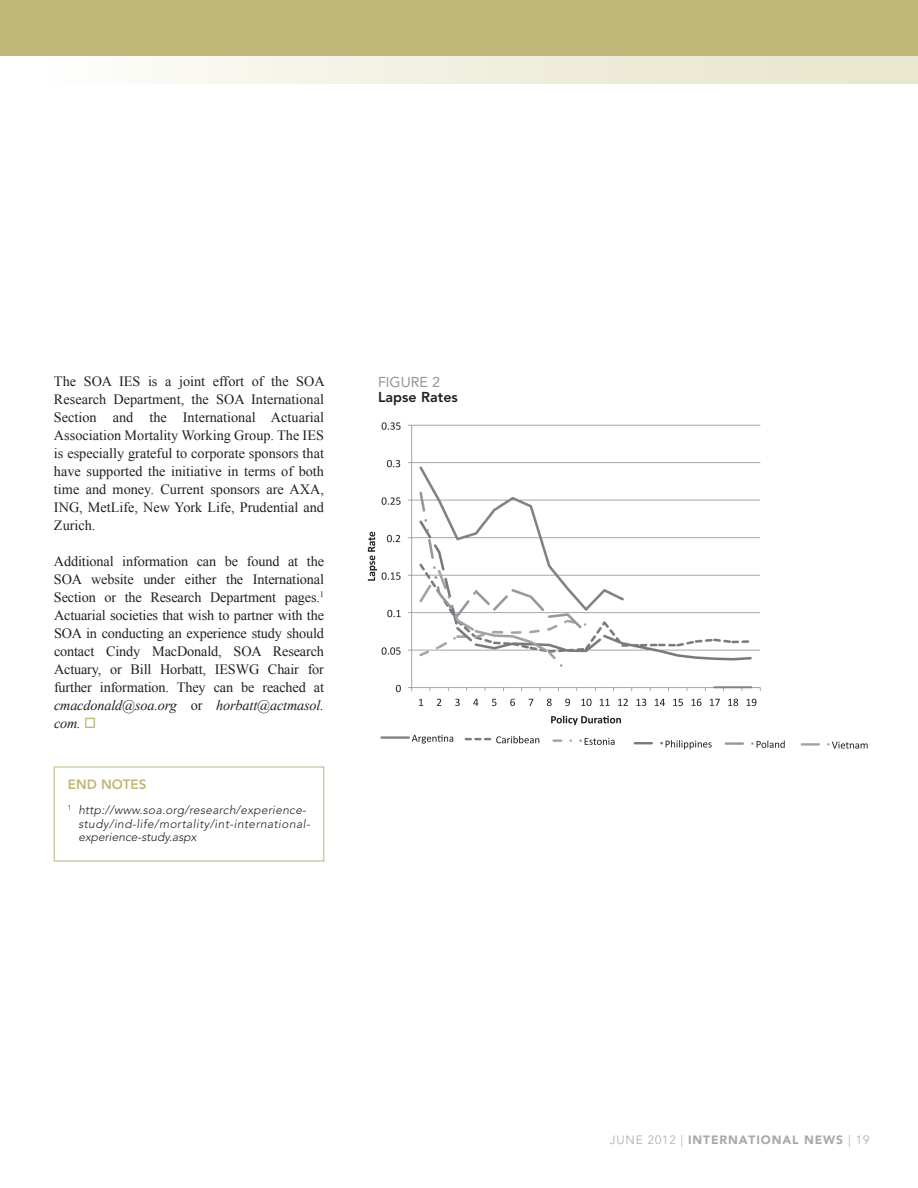
<style>
.page{position:relative;width:918px;height:1188px;background:#fff}
.page>*{position:absolute;margin:0;border:0;box-sizing:border-box;transform-origin:0 0}
.t1{font:14.25px/18px "Times New Roman";letter-spacing:-.01em;color:#231f20;text-align:justify}
.t2{font:800 14.25px "Avenir";color:#231f20}
.t3{font:14.25px "Avenir";color:#939598}
.t4{font:800 13.35px "Avenir";color:#bfb678}
.t5{font:italic 300 12px/13.5px "Avenir";letter-spacing:.02em;color:#231f20}
.t6{font:900 12px "Avenir";letter-spacing:.075em;color:#a8a9ad}
.s1{font-style:italic}
.s2{color:#bfb678}
.s3{font-weight:300}
</style>
<div class="page">
<div style="left:0;top:0;width:918px;height:57px;background:#bfb678"></div>
<img style="left:367px;top:422px;width:394px;height:304px">
<img style="left:380px;top:734px;width:74px;height:10px">
<img style="left:464px;top:736px;width:76px;height:8px">
<img style="left:552px;top:737px;width:63px;height:8px">
<img style="left:633px;top:740px;width:152px;height:10px">
<img style="left:800px;top:741px;width:68px;height:8px">
<div style="left:0;top:57px;width:918px;height:26px;background:linear-gradient(to right,#fefefd,#e7e4c8)"></div>
<p class="t1" style="left:54px;top:372px;width:272px">The SOA IES is a joint effort of the SOA Research Department, the SOA International Section and the International Actuarial Association Mortality Working Group. The IES is especially grateful to corporate sponsors that have supported the initiative in terms of both time and money. Current sponsors are AXA, ING, MetLife, New York Life, Prudential and Zurich.</p>
<p class="t1" style="left:54px;top:552px;width:272px">Additional information can be found at the SOA website under either the International Section or the Research Department pages.<sup>1<br></sup>Actuarial societies that wish to partner with the SOA in conducting an experience study should contact Cindy MacDonald, SOA Research Actuary, or Bill Horbatt, IESWG Chair for further information. They can be reached at <span class="s1">cmacdonald@soa.org</span> or <span class="s1">horbatt@actmasol. com.</span> <span class="s2">□</span></p>
<p class="t4" style="left:68px;top:777px;width:80px">END NOTES</p>
<p class="t5" style="left:78px;top:804px;width:233px;text-indent:-11px"><sup>1</sup> http://www.soa.org/research/experience&shy;study/ind-life/mortality/int-international&shy;experience-study.aspx</p>
<p class="t3" style="left:378px;top:373px;width:64px">FIGURE 2</p>
<p class="t2" style="left:378px;top:388px;width:81px">Lapse Rates</p>
<p class="t6" style="left:610px;top:1132px;width:261px"><span class="s3">JUNE 2012 |</span> INTERNATIONAL NEWS <span class="s3">| 19</span></p>
</div>
